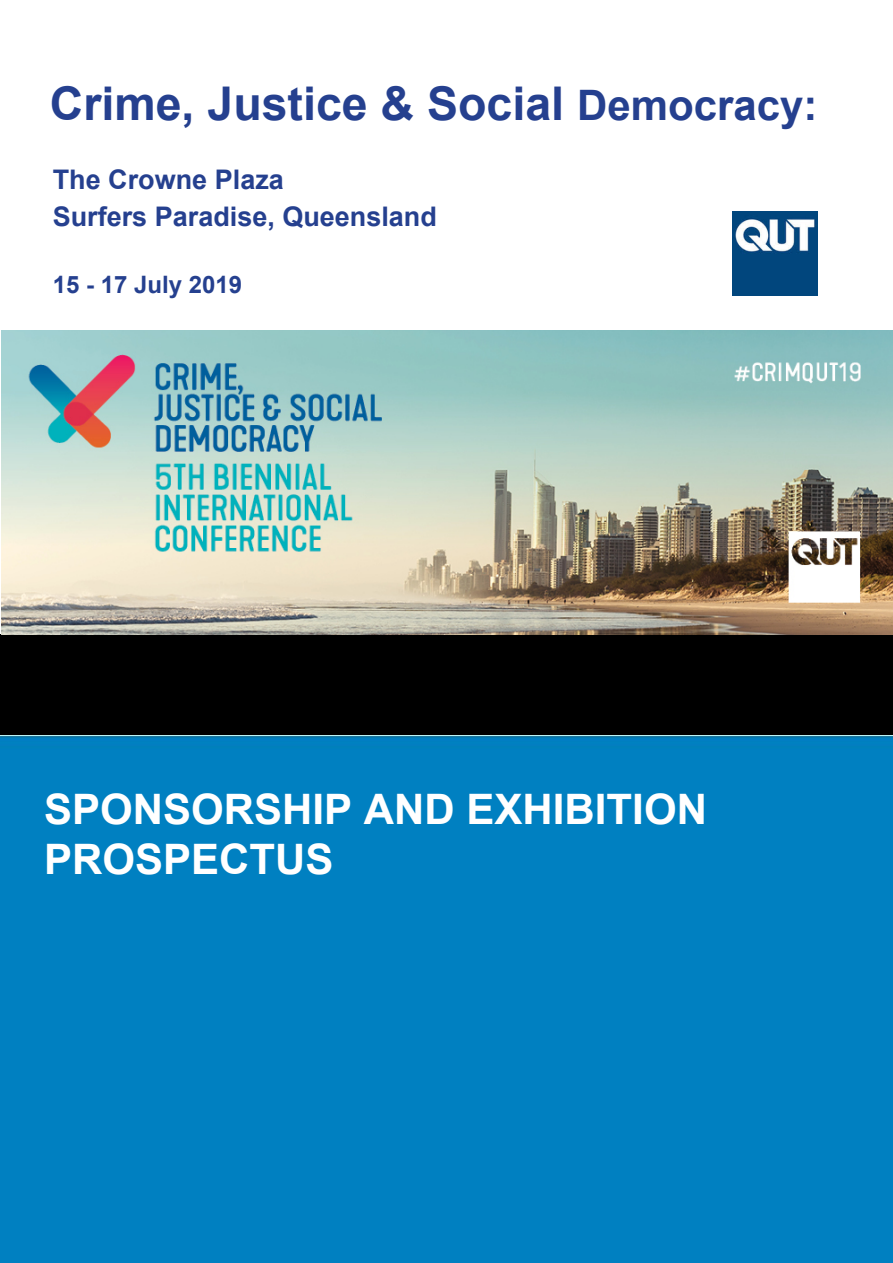
<style>
.page{position:relative;width:893px;height:1263px;background:#fff}
.page>*{position:absolute;margin:0;border:0;box-sizing:border-box;transform-origin:0 0}
.t1{font:700 46.5px "Arial";color:#25408f}
.t2{font:700 42px/50.4px "Arial";color:#fff}
.t3{font:700 27px/37.2px "Arial";color:#25408f}
.t4{font:700 24px "Arial";color:#25408f}
.s1{font-style:inherit}
.s2{font-size:42px}
</style>
<div class="page">
<div style="left:0;top:634px;width:893px;height:269px;background:#000"></div>
<img style="left:733px;top:212px;width:85px;height:83px">
<div style="left:0;top:735px;width:893px;height:528px;background:#0080c1"></div>
<img style="left:2px;top:331px;width:891px;height:303px">
<h1 class="t1" style="left:50px;top:71px;width:769px">Crime<span class="s1">,</span> Justice <span class="s1">&amp; Social</span> <span class="s2">Democracy</span><span class="s2">:</span></h1>
<p class="t3" style="left:53px;top:162px;width:386px">The Crowne Plaza<br>Surfers Paradise, Queensland</p>
<p class="t4" style="left:53px;top:268px;width:191px">1<span class="s1">5</span> - 1<span class="s1">7</span> July 201<span class="s1">9</span></p>
<h2 class="t2" style="left:44px;top:785px;width:664px">SPONSORSHIP AND EXHIBITION<br>PROSPECTUS</h2>
</div>
